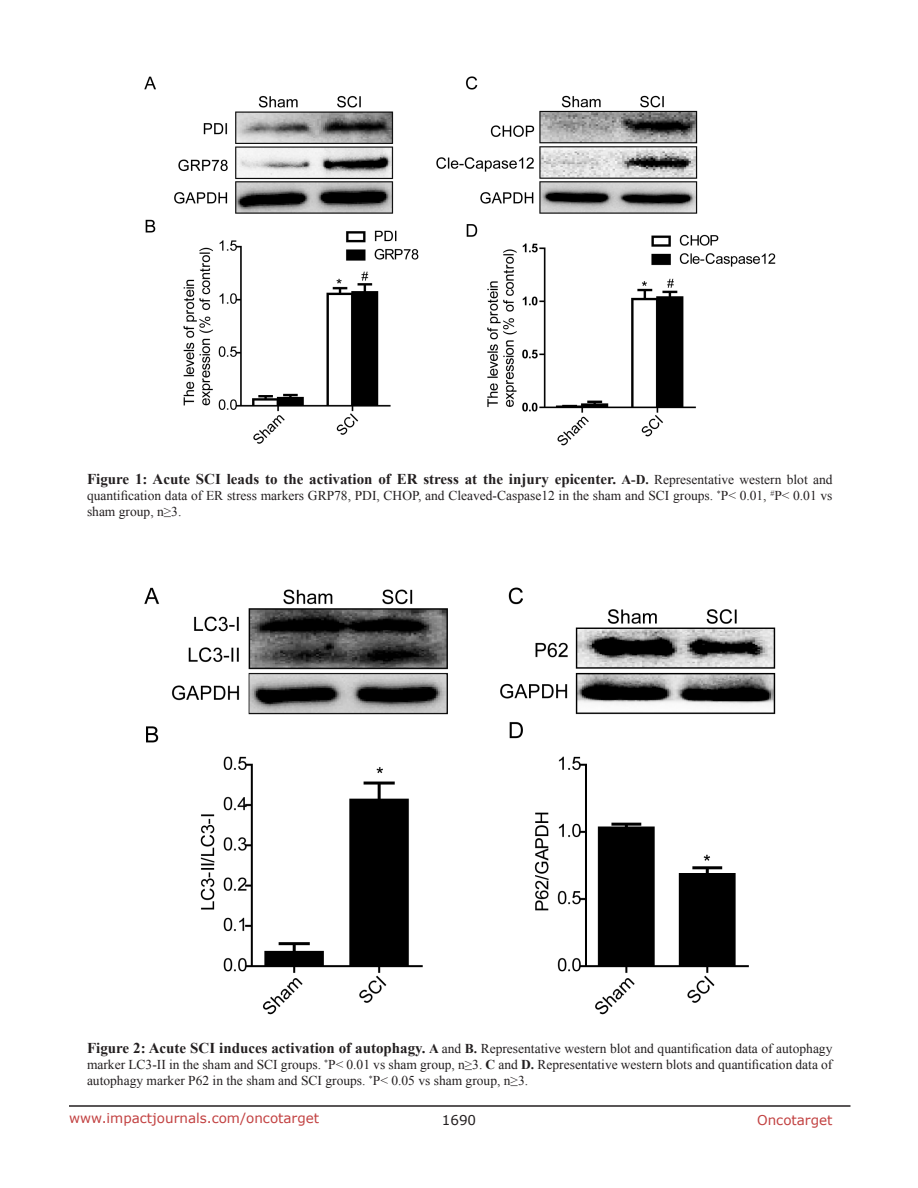
<style>
.page{position:relative;width:918px;height:1188px;background:#fff}
.page>*{position:absolute;margin:0;border:0;box-sizing:border-box;transform-origin:0 0}
.figuretext{font:700 15px "Times New Roman";color:#231f20}
.figuretext-2{font:13.5px/16.2px "Times New Roman";color:#231f20}
.t1{font:13.5px "Verdana";color:#c24141}
.t2{font:13.5px "Verdana";color:#231f20}
.s1{font-size:13.5px}
.s2{font-weight:400;font-size:13.5px}
.s3{font-weight:700;font-size:15px}
.s4{font-weight:700}
</style>
<div class="page">
<hr style="left:69px;top:1105px;width:781px;height:2px;background:#231f20">
<img style="left:144px;top:76px;width:632px;height:370px">
<img style="left:144px;top:587px;width:632px;height:428px">
<p class="figuretext" style="left:87px;top:469px;width:747px">Figure 1: Acute SCI leads to the activation of ER stress at the injury epicenter. <span class="s1">A-D.</span> <span class="s2">Representative western blot and</span></p>
<p class="figuretext-2" style="left:87px;top:487px;width:747px">quantification data of ER stress markers GRP78, PDI, CHOP, and Cleaved-Caspase12 in the sham and SCI groups. <sup>*</sup>P&lt; 0.01, <sup>#</sup>P&lt; 0.01 vs sham group, n≥3.</p>
<p class="figuretext-2" style="left:87px;top:1040px;width:747px;text-align:justify"><span class="s3">Figure 2: Acute SCI induces activation of autophagy.</span> <span class="s4">A</span> and <span class="s4">B.</span> Representative western blot and quantification data of autophagy marker LC3-II in the sham and SCI groups. <sup>*</sup>P&lt; 0.01 vs sham group, n≥3. <span class="s4">C</span> and <span class="s4">D.</span> Representative western blots and quantification data of autophagy marker P62 in the sham and SCI groups. <sup>*</sup>P&lt; 0.05 vs sham group, n≥3.</p>
<p class="t1" style="left:69px;top:1109px;width:252px">www.impactjournals.com/oncotarget</p>
<p class="t2" style="left:442px;top:1111px;width:36px">1690</p>
<p class="t1" style="left:757px;top:1111px;width:77px">Oncotarget</p>
</div>
